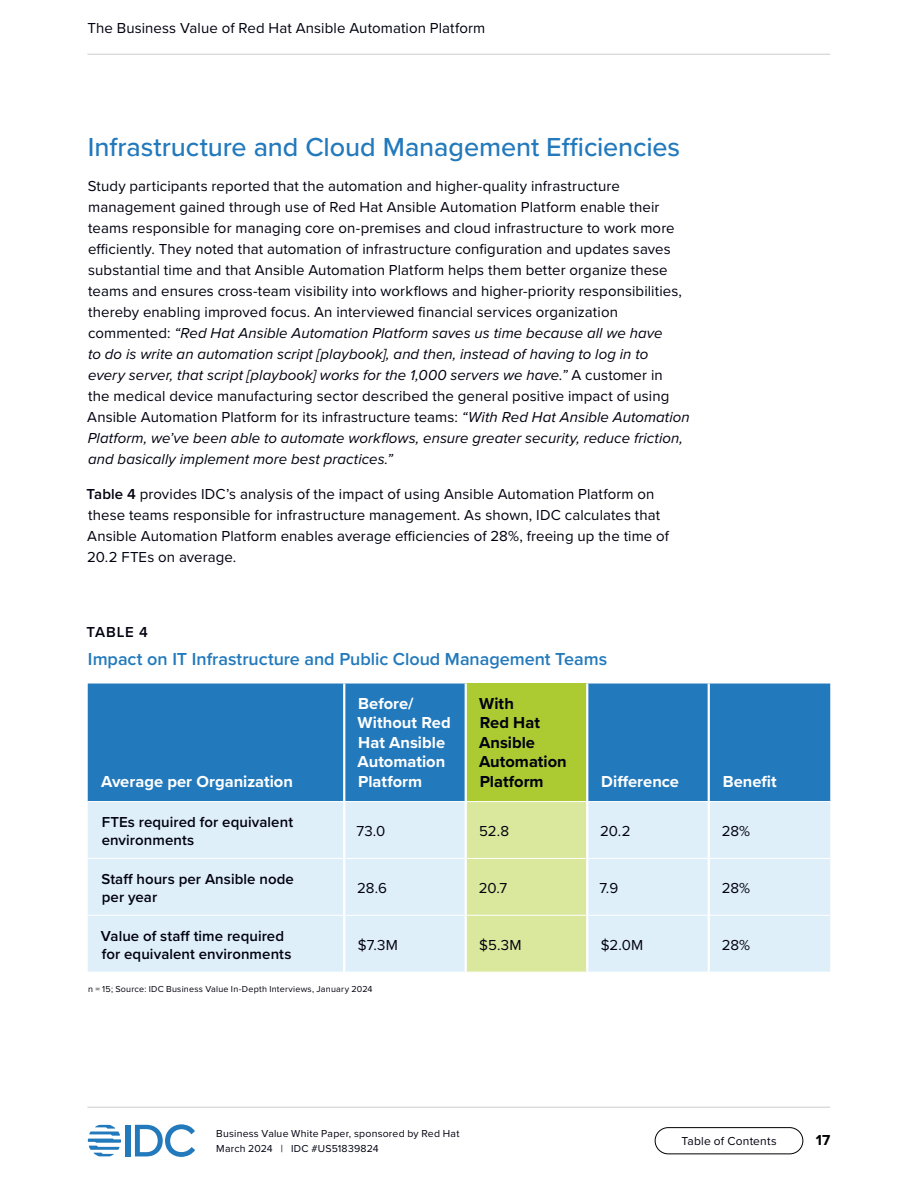
<style>
.page{position:relative;width:918px;height:1188px;background:#fff}
.page>*{position:absolute;margin:0;border:0;box-sizing:border-box;transform-origin:0 0}
.t1{font:500 27px "Proxima Nova";letter-spacing:-.005em;color:#2279bc}
.Table_Heading{font:600 18px "Proxima Nova";color:#2279bc}
.Table_Column_Title__left_align{font:700 16.5px/19.5px "Proxima Nova";color:#fff}
.Table_Column_Title__highlighted{font:700 16.5px/19.5px "Proxima Nova";color:#01010f}
.Body_Text{font:15px/21px "Proxima Nova";letter-spacing:.005em;color:#01010f}
.Table_Row_Title{font:600 15px/18px "Proxima Nova";letter-spacing:.005em;color:#01010f}
.Table_Text__left_align{font:15px "Proxima Nova";letter-spacing:-.01em;color:#01010f}
.Table_Number{font:600 15px "Proxima Nova";letter-spacing:.055em;color:#01010f}
.t2{font:700 15px "Proxima Nova";color:#000}
.t3{font:12px "Proxima Nova";letter-spacing:.015em;color:#01010f}
.t4{font:10.5px/15px "Proxima Nova";letter-spacing:.02em;color:#01010f}
.Table_Notes_and_Sources{font:9px "Proxima Nova";letter-spacing:.025em;color:#01010f}
.s1{font-style:italic}
.s2{font-weight:600}
</style>
<div class="page">
<div style="left:126px;top:1125px;width:5px;height:31px;background:#2279bc"></div>
<svg style="left:135px;top:1124px;width:60px;height:33px"></svg>
<svg style="left:88px;top:1125px;width:33px;height:31px"></svg>
<div style="left:655px;top:1127px;width:148px;height:27px;border:1px solid #000;border-radius:13px"></div>
<hr style="left:87px;top:54px;width:743px;height:1px;background:#ccc">
<hr style="left:87px;top:1107px;width:743px;height:1px;background:#ccc">
<div style="left:88px;top:684px;width:742px;height:117px;background:#2279bc"></div>
<div style="left:466px;top:684px;width:121px;height:118px;background:#accb32"></div>
<div style="left:88px;top:802px;width:742px;height:170px;background:#dfeffa"></div>
<div style="left:467px;top:802px;width:119px;height:170px;background:#d9e89c"></div>
<hr style="left:467px;top:915px;width:119px;height:1px;background:#fff">
<hr style="left:708px;top:684px;width:2px;height:117px;background:#fff">
<hr style="left:588px;top:858px;width:120px;height:1px;background:#fff">
<hr style="left:710px;top:858px;width:120px;height:1px;background:#fff">
<hr style="left:88px;top:915px;width:255px;height:1px;background:#fff">
<hr style="left:345px;top:915px;width:120px;height:1px;background:#fff">
<hr style="left:588px;top:915px;width:120px;height:1px;background:#fff">
<hr style="left:710px;top:915px;width:120px;height:1px;background:#fff">
<hr style="left:343px;top:684px;width:2px;height:117px;background:#fff">
<hr style="left:88px;top:858px;width:255px;height:1px;background:#fff">
<hr style="left:345px;top:858px;width:120px;height:1px;background:#fff">
<hr style="left:467px;top:858px;width:119px;height:1px;background:#fff">
<hr style="left:343px;top:802px;width:2px;height:56px;background:#fff">
<hr style="left:343px;top:858px;width:2px;height:57px;background:#fff">
<hr style="left:343px;top:915px;width:2px;height:57px;background:#fff">
<hr style="left:708px;top:802px;width:2px;height:56px;background:#fff">
<hr style="left:708px;top:858px;width:2px;height:57px;background:#fff">
<hr style="left:708px;top:915px;width:2px;height:57px;background:#fff">
<hr style="left:465px;top:802px;width:2px;height:56px;background:#fff">
<hr style="left:465px;top:858px;width:2px;height:57px;background:#fff">
<hr style="left:465px;top:915px;width:2px;height:57px;background:#fff">
<hr style="left:586px;top:802px;width:2px;height:56px;background:#fff">
<hr style="left:586px;top:858px;width:2px;height:57px;background:#fff">
<hr style="left:586px;top:915px;width:2px;height:57px;background:#fff">
<hr style="left:465px;top:684px;width:2px;height:117px;background:#fff">
<hr style="left:586px;top:684px;width:2px;height:117px;background:#fff">
<hr style="left:466px;top:801px;width:121px;height:1px;background:#fff">
<p class="Body_Text" style="left:87px;top:17px;width:399px">The Business Value of Red Hat Ansible Automation Platform</p>
<h3 class="t1" style="left:88px;top:127px;width:594px">Infrastructure and Cloud Management Efficiencies</h3>
<p class="Body_Text" style="left:87px;top:175px;width:604px">Study participants reported that the automation and higher-quality infrastructure management gained through use of Red Hat Ansible Automation Platform enable their teams responsible for managing core on-premises and cloud infrastructure to work more efficiently. They noted that automation of infrastructure configuration and updates saves substantial time and that Ansible Automation Platform helps them better organize these teams and ensures cross-team visibility into workflows and higher-priority responsibilities, thereby enabling improved focus. An interviewed financial services organization commented: <span class="s1">“Red Hat Ansible Automation Platform saves us time because all we have<br>to do is write an automation script [playbook], and then, instead of having to log in to<br>every server, that script [playbook] works for the 1,000 servers we have.”</span> A customer in<br>the medical device manufacturing sector described the general positive impact of using Ansible Automation Platform for its infrastructure teams: <span class="s1">“With Red Hat Ansible Automation Platform, we’ve been able to automate workflows, ensure greater security, reduce friction, and basically implement more best practices.”</span></p>
<p class="Body_Text" style="left:87px;top:483px;width:584px"><span class="s2">Table 4</span> provides IDC’s analysis of the impact of using Ansible Automation Platform on these teams responsible for infrastructure management. As shown, IDC calculates that Ansible Automation Platform enables average efficiencies of 28%, freeing up the time of 20.2 FTEs on average.</p>
<p class="Table_Number" style="left:87px;top:621px;width:63px">TABLE 4</p>
<p class="Table_Heading" style="left:88px;top:645px;width:521px">Impact on IT Infrastructure and Public Cloud Management Teams</p>
<p class="Table_Column_Title__left_align" style="left:101px;top:771px;width:193px">Average per Organization</p>
<p class="Table_Column_Title__left_align" style="left:358px;top:693px;width:95px">Before/<br>Without Red<br>Hat Ansible<br>Automation<br>Platform</p>
<p class="Table_Column_Title__highlighted" style="left:479px;top:693px;width:89px">With<br>Red Hat<br>Ansible<br>Automation<br>Platform</p>
<p class="Table_Column_Title__left_align" style="left:601px;top:771px;width:79px">Difference</p>
<p class="Table_Column_Title__left_align" style="left:723px;top:771px;width:56px">Benefit</p>
<p class="Table_Row_Title" style="left:102px;top:812px;width:193px">FTEs required for equivalent environments</p>
<p class="Table_Text__left_align" style="left:356px;top:820px;width:31px">73.0</p>
<p class="Table_Text__left_align" style="left:479px;top:820px;width:31px">52.8</p>
<p class="Table_Text__left_align" style="left:600px;top:820px;width:32px">20.2</p>
<p class="Table_Text__left_align" style="left:722px;top:820px;width:30px">28%</p>
<p class="Table_Row_Title" style="left:101px;top:869px;width:194px">Staff hours per Ansible node per year</p>
<p class="Table_Text__left_align" style="left:357px;top:877px;width:31px">28.6</p>
<p class="Table_Text__left_align" style="left:479px;top:877px;width:30px">20.7</p>
<p class="Table_Text__left_align" style="left:599px;top:877px;width:20px">7.9</p>
<p class="Table_Text__left_align" style="left:722px;top:877px;width:30px">28%</p>
<p class="Table_Row_Title" style="left:101px;top:926px;width:192px">Value of staff time required for equivalent environments</p>
<p class="Table_Text__left_align" style="left:358px;top:933px;width:42px">$7.3M</p>
<p class="Table_Text__left_align" style="left:479px;top:933px;width:44px">$5.3M</p>
<p class="Table_Text__left_align" style="left:601px;top:933px;width:44px">$2.0M</p>
<p class="Table_Text__left_align" style="left:722px;top:933px;width:30px">28%</p>
<p class="Table_Notes_and_Sources" style="left:88px;top:982px;width:286px">n = 15; Source: IDC Business Value In-Depth Interviews, January 2024</p>
<p class="t4" style="left:216px;top:1126px;width:245px">Business Value White Paper, sponsored by Red Hat<br>March 2024 | IDC #US51839824</p>
<p class="t3" style="left:681px;top:1132px;width:97px">Table of Contents</p>
<p class="t2" style="left:816px;top:1129px;width:16px">17</p>
</div>
